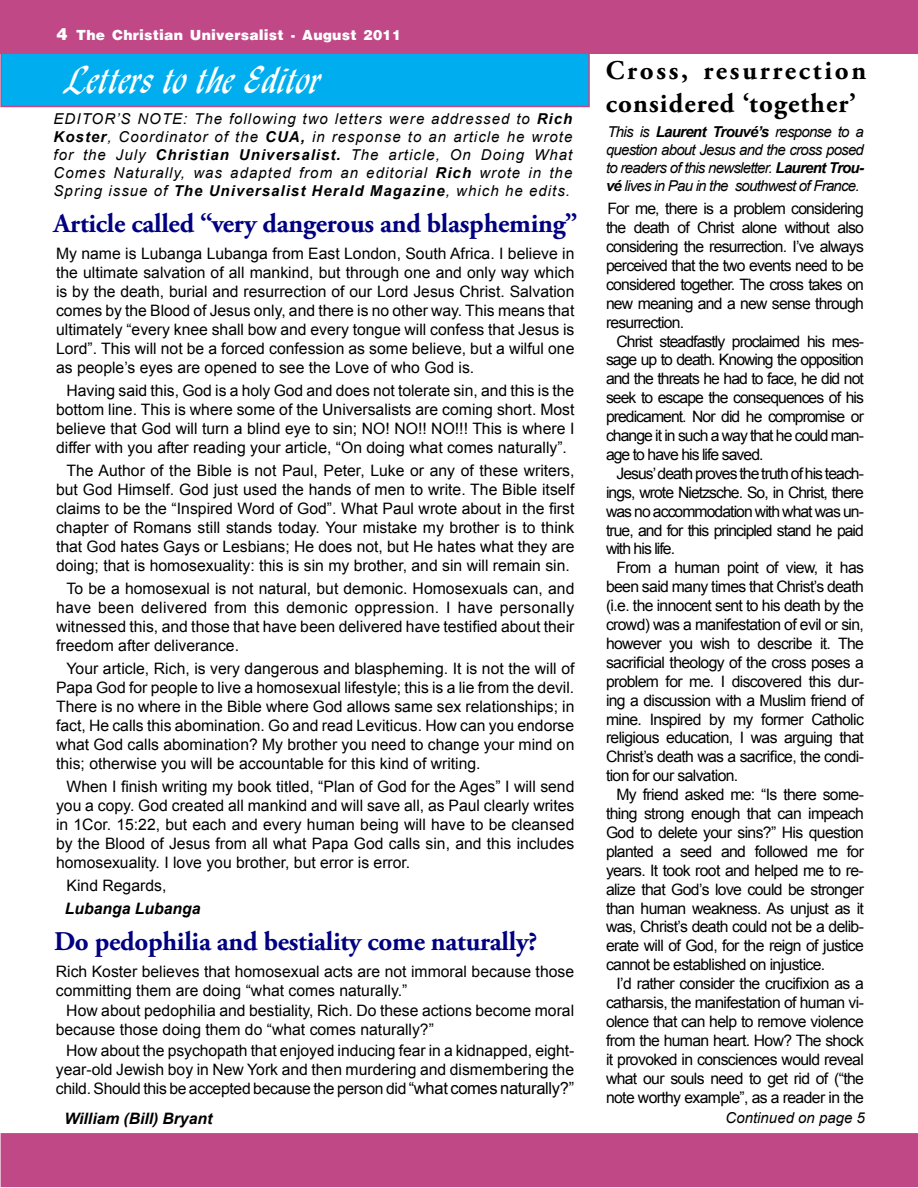
<style>
.page{position:relative;width:918px;height:1188px;background:#fff}
.page>*{position:absolute;margin:0;border:0;box-sizing:border-box;transform-origin:0 0}
.t1{font:36px "Lynda Cursive Normal";color:#fff}
.t2{font:700 27px "Adobe Garamond Pro";letter-spacing:-.01em;color:#000080}
.t3{font:700 27px/32.4px "Adobe Garamond Pro";letter-spacing:.04em;color:#000}
.t4{font:15.75px/18.9px "Arial";color:#000;text-align:justify}
.t5{font:italic 700 15.75px "Arial";color:#000}
.t6{font:italic 15px/18px "Arial";color:#000;text-align:justify}
.t7{font:900 15px "Arena";color:#fff}
.s1{font-size:18px}
.s2{font-weight:700}
.s3{font-size:16.5px}
</style>
<div class="page">
<div style="left:1px;top:53px;width:588px;height:53px;background:#00aeef"></div>
<div style="left:0;top:52px;width:590px;height:55px;border:2px solid #c14887"></div>
<div style="left:1px;top:1px;width:916px;height:52px;background:#c14887"></div>
<div style="left:0;top:0;width:918px;height:54px;border:2px solid #c14887"></div>
<div style="left:1px;top:1134px;width:917px;height:52px;background:#c14887"></div>
<div style="left:1px;top:1133px;width:917px;height:54px;border:2px solid #c14887"></div>
<svg style="left:917px;top:9px;width:1px;height:45px"></svg>
<p class="t7" style="left:56px;top:28px;width:347px"><span class="s1">4</span> The Christian Universalist - August 2011</p>
<h1 class="t1" style="left:67px;top:57px;width:257px">Letters to the Editor</h1>
<p class="t6" style="left:54px;top:110px;width:520px">EDITOR’S NOTE: The following two letters were addressed to <span class="s2">Rich Koster</span>, Coordinator of the <span class="s2">CUA,</span> in response to an article he wrote for the July <span class="s2">Christian Universalist.</span> The article, On Doing What Comes Naturally, was adapted from an editorial <span class="s2">Rich</span> wrote in the Spring issue of <span class="s2">The Universalist Herald Magazine</span>, which he edits.</p>
<h2 class="t2" style="left:54px;top:208px;width:526px">Article called “very dangerous and blaspheming”</h2>
<p class="t4" style="left:56px;top:244px;width:520px">My name is Lubanga Lubanga from East London, South Africa. I believe in the ultimate salvation of all mankind, but through one and only way which is by the death, burial and resurrection of our Lord Jesus Christ. Salvation comes by the Blood of Jesus only, and there is no other way. This means that ultimately “every knee shall bow and every tongue will confess that Jesus is Lord”. This will not be a forced confession as some believe, but a wilful one as people’s eyes are opened to see the Love of who God is.</p>
<p class="t4" style="left:56px;top:381px;width:520px;text-indent:11px">Having said this, God is a holy God and does not tolerate sin, and this is the bottom line. This is where some of the Universalists are coming short. Most believe that God will turn a blind eye to sin; NO! NO!! NO!!! This is where I differ with you after reading your article, “On doing what comes naturally”.</p>
<p class="t4" style="left:56px;top:461px;width:520px;text-indent:11px">The Author of the Bible is not Paul, Peter, Luke or any of these writers, but God Himself. God just used the hands of men to write. The Bible itself claims to be the “Inspired Word of God”. What Paul wrote about in the first chapter of Romans still stands today. Your mistake my brother is to think that God hates Gays or Lesbians; He does not, but He hates what they are doing; that is homosexuality: this is sin my brother, and sin will remain sin.</p>
<p class="t4" style="left:56px;top:579px;width:520px;text-indent:11px">To be a homosexual is not natural, but demonic. Homosexuals can, and have been delivered from this demonic oppression. I have personally witnessed this, and those that have been delivered have testified about their freedom after deliverance.</p>
<p class="t4" style="left:56px;top:659px;width:520px;text-indent:11px">Your article, Rich, is very dangerous and blaspheming. It is not the will of Papa God for people to live a homosexual lifestyle; this is a lie from the devil.<br>There is no where in the Bible where God allows same sex relationships; in fact, He calls this abomination. Go and read Leviticus. How can you endorse what God calls abomination? My brother you need to change your mind on this; otherwise you will be accountable for this kind of writing.</p>
<p class="t4" style="left:56px;top:777px;width:520px;text-indent:11px">When I finish writing my book titled, “Plan of God for the Ages” I will send you a copy. God created all mankind and will save all, as Paul clearly writes in 1Cor. 15:22, but each and every human being will have to be cleansed by the Blood of Jesus from all what Papa God calls sin, and this includes homosexuality. I love you brother, but error is error.</p>
<p class="t4" style="left:67px;top:876px;width:101px">Kind Regards,</p>
<p class="t5" style="left:65px;top:898px;width:137px">Lubanga Lubanga</p>
<h2 class="t2" style="left:54px;top:926px;width:485px">Do pedophilia and bestiality come naturally?</h2>
<p class="t4" style="left:56px;top:962px;width:520px">Rich Koster believes that homosexual acts are not immoral because those committing them are doing “what comes naturally.”</p>
<p class="t4" style="left:56px;top:1002px;width:520px;text-indent:11px">How about pedophilia and bestiality, Rich. Do these actions become moral because those doing them do “what comes naturally?”</p>
<p class="t4" style="left:56px;top:1041px;width:520px;line-height:19.4px;text-indent:11px">How about the psychopath that enjoyed inducing fear in a kidnapped, eight&shy;year-old Jewish boy in New York and then murdering and dismembering the child. Should this be accepted because the person did <span class="s3">“what comes naturally?”</span></p>
<p class="t5" style="left:64px;top:1108px;width:149px">William (Bill) Bryant</p>
<h2 class="t3" style="left:606px;top:55px;width:262px">Cross, resurrection considered ‘together’</h2>
<p class="t6" style="left:606px;top:122px;width:260px">This is <span class="s2">Laurent Trouvé’s</span> response to a question about Jesus and the cross posed to readers of this newsletter. <span class="s2">Laurent Trou&shy;vé</span> lives in Pau in the southwest of France.</p>
<p class="t4" style="left:606px;top:199px;width:259px">For me, there is a problem considering the death of Christ alone without also considering the resurrection. I’ve always perceived that the two events need to be considered together. The cross takes on new meaning and a new sense through resurrection.</p>
<p class="t4" style="left:606px;top:332px;width:259px;text-indent:11px">Christ steadfastly proclaimed his mes&shy;sage up to death. Knowing the opposition and the threats he had to face, he did not seek to escape the consequences of his predicament. Nor did he compromise or change it in such a way that he could man&shy;age to have his life saved.</p>
<p class="t4" style="left:606px;top:464px;width:260px;text-indent:11px">Jesus’ death proves the truth of his teach&shy;ings, wrote Nietzsche. So, in Christ, there was no accommodation with what was un&shy;true, and for this principled stand he paid with his life.</p>
<p class="t4" style="left:606px;top:559px;width:260px;text-indent:11px">From a human point of view, it has been said many times that Christ’s death (i.e. the innocent sent to his death by the crowd) was a manifestation of evil or sin, however you wish to describe it. The sacrificial theology of the cross poses a problem for me. I discovered this dur&shy;ing a discussion with a Muslim friend of mine. Inspired by my former Catholic religious education, I was arguing that Christ’s death was a sacrifice, the condi&shy;tion for our salvation.</p>
<p class="t4" style="left:606px;top:785px;width:260px;text-indent:11px">My friend asked me: “Is there some&shy;thing strong enough that can impeach God to delete your sins?” His question planted a seed and followed me for years. It took root and helped me to re&shy;alize that God’s love could be stronger than human weakness. As unjust as it was, Christ’s death could not be a delib&shy;erate will of God, for the reign of justice cannot be established on injustice.</p>
<p class="t4" style="left:606px;top:974px;width:260px;text-indent:11px">I’d rather consider the crucifixion as a catharsis, the manifestation of human vi&shy;olence that can help to remove violence from the human heart. How? The shock it provoked in consciences would reveal what our souls need to get rid of (“the note worthy example”, as a reader in the</p>
<p class="t6" style="left:726px;top:1109px;width:141px">Continued on page 5</p>
</div>
